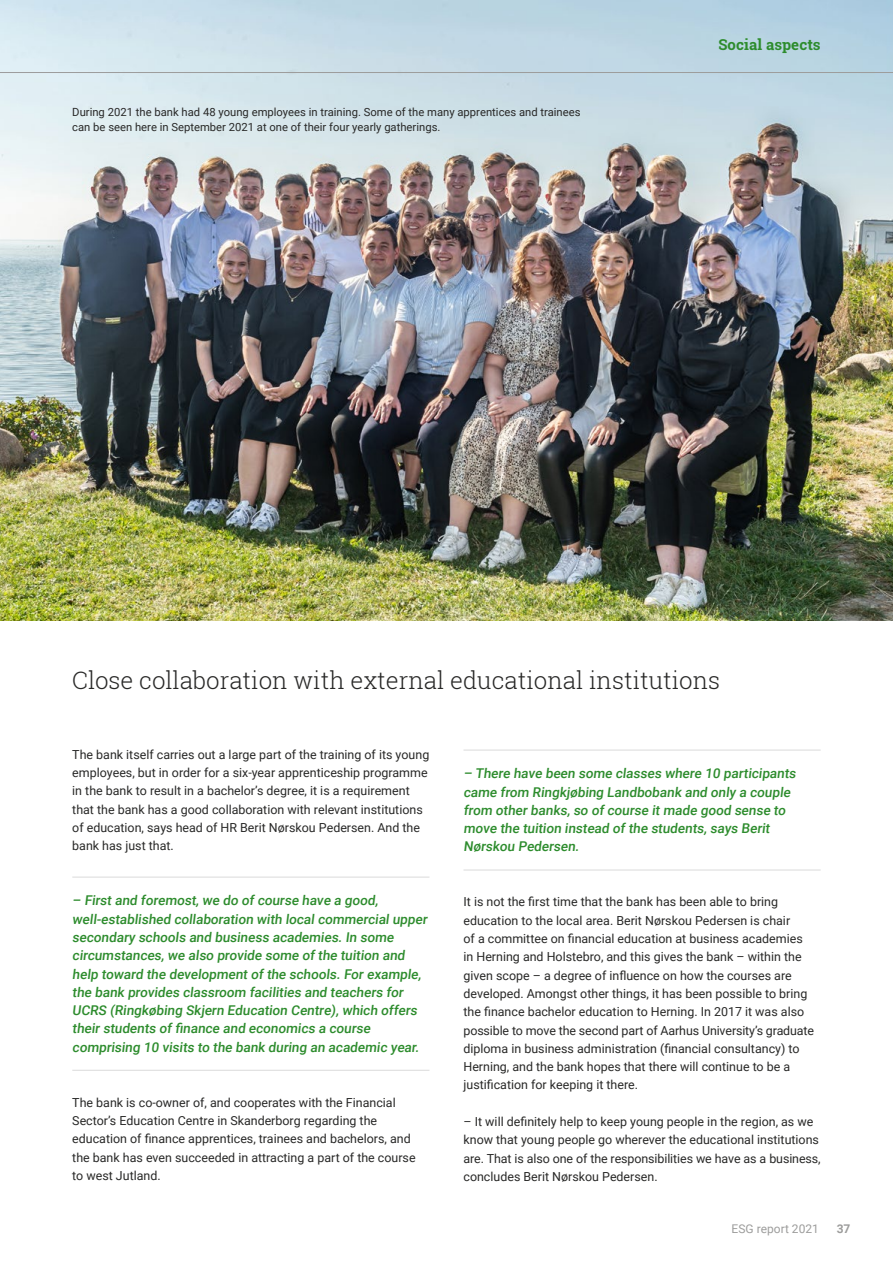
<style>
.page{position:relative;width:893px;height:1263px;background:#fff}
.page>*{position:absolute;margin:0;border:0;box-sizing:border-box;transform-origin:0 0}
.t1{font:300 24px "Roboto Slab";color:#282827}
.t2{font:700 15px "Roboto Slab";letter-spacing:.005em;color:#2d8c2d}
.t3{font:500 13.5px/18.3px "Roboto";color:#2d8c2d}
.t4{font:12.45px/18.3px "Roboto";color:#282827}
.t5{font:12px "Roboto";color:#9d9d9c}
.t6{font:700 12px "Roboto";color:#9d9d9c}
.t7{font:11.25px/15.8px "Roboto";color:#282827}
</style>
<div class="page">
<img style="left:0;top:0;width:893px;height:621px">
<hr style="left:72px;top:1070px;width:357px;height:1px;background:#dadada">
<hr style="left:72px;top:877px;width:357px;height:1px;background:#dadada">
<hr style="left:463px;top:870px;width:358px;height:1px;background:#dadada">
<hr style="left:463px;top:750px;width:358px;height:1px;background:#dadada">
<hr style="left:0;top:72px;width:893px;height:1px;background:#9d9d9c">
<p class="t7" style="left:72px;top:103px;width:510px">During 2021 the bank had 48 young employees in training. Some of the many apprentices and trainees can be seen here in September 2021 at one of their four yearly gatherings.</p>
<p class="t2" style="left:718px;top:34px;width:104px">Social aspects</p>
<h1 class="t1" style="left:72px;top:663px;width:649px">Close collaboration with external educational institutions</h1>
<p class="t4" style="left:72px;top:745px;width:359px">The bank itself carries out a large part of the training of its young employees, but in order for a six-year apprenticeship programme in the bank to result in a bachelor’s degree, it is a requirement that the bank has a good collaboration with relevant institutions of education, says head of HR Berit Nørskou Pedersen. And the bank has just that.</p>
<p class="t3" style="left:72px;top:891px;width:359px">– First and foremost, we do of course have a good, well-established collaboration with local commercial upper secondary schools and business academies. In some circumstances, we also provide some of the tuition and help toward the development of the schools. For example, the bank provides classroom facilities and teachers for UCRS (Ringkøbing Skjern Education Centre), which offers their students of finance and economics a course comprising 10 visits to the bank during an academic year.</p>
<p class="t4" style="left:72px;top:1092px;width:345px">The bank is co-owner of, and cooperates with the Financial Sector’s Education Centre in Skanderborg regarding the education of finance apprentices, trainees and bachelors, and the bank has even succeeded in attracting a part of the course to west Jutland.</p>
<p class="t3" style="left:463px;top:764px;width:336px">– There have been some classes where 10 participants came from Ringkjøbing Landbobank and only a couple from other banks, so of course it made good sense to move the tuition instead of the students, says Berit Nørskou Pedersen.</p>
<p class="t4" style="left:463px;top:892px;width:352px">It is not the first time that the bank has been able to bring education to the local area. Berit Nørskou Pedersen is chair<br>of a committee on financial education at business academies in Herning and Holstebro, and this gives the bank – within the given scope – a degree of influence on how the courses are developed. Amongst other things, it has been possible to bring the finance bachelor education to Herning. In 2017 it was also possible to move the second part of Aarhus University’s graduate diploma in business administration (financial consultancy) to Herning, and the bank hopes that there will continue to be a justification for keeping it there.</p>
<p class="t4" style="left:463px;top:1112px;width:359px">– It will definitely help to keep young people in the region, as we know that young people go wherever the educational institutions are. That is also one of the responsibilities we have as a business, concludes Berit Nørskou Pedersen.</p>
<p class="t5" style="left:732px;top:1220px;width:89px">ESG report 2021</p>
<p class="t6" style="left:837px;top:1220px;width:15px">37</p>
</div>
